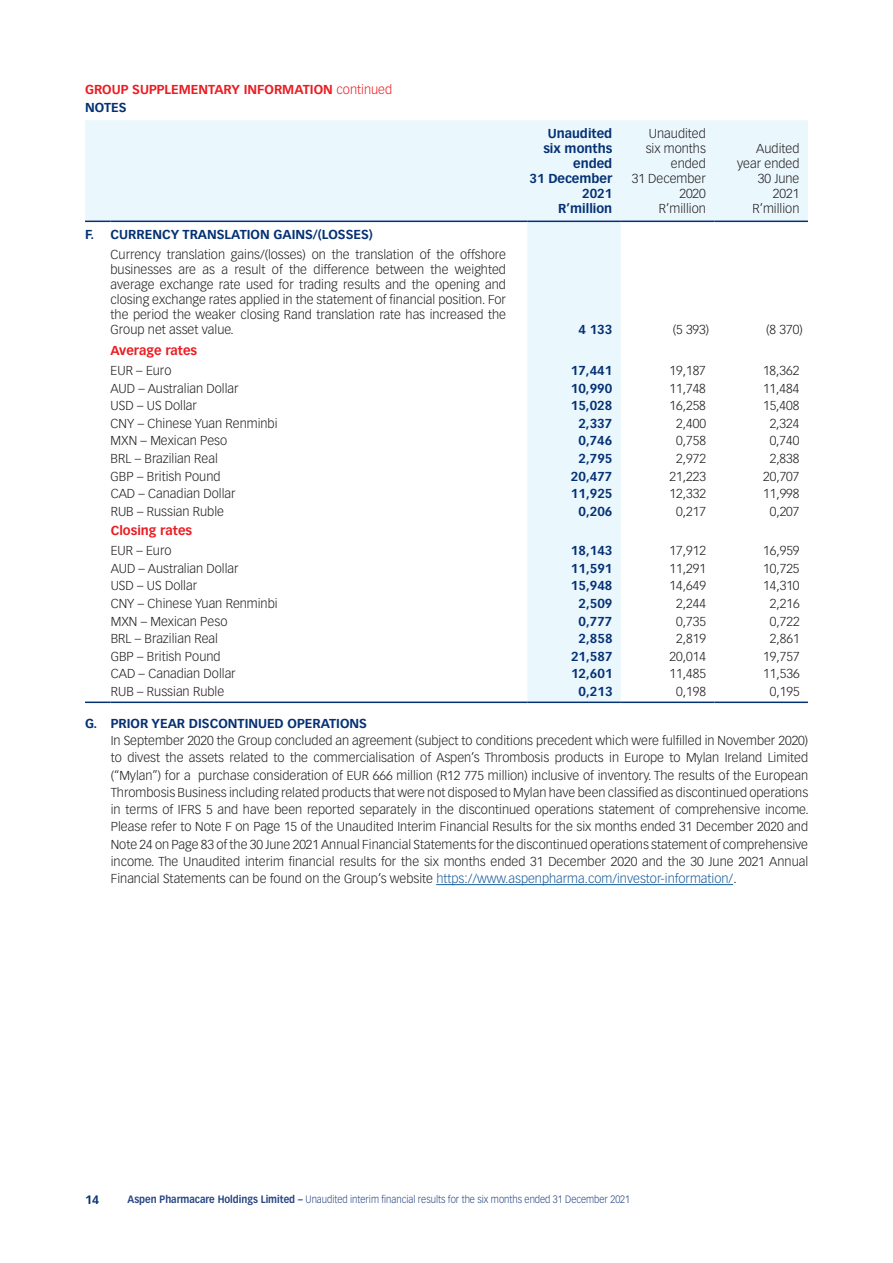
<style>
.page{position:relative;width:893px;height:1263px;background:#fff}
.page>*{position:absolute;margin:0;border:0;box-sizing:border-box;transform-origin:0 0}
.t1{font:300 12.75px/15px "Vectora LT Std";color:#231f20;text-align:right}
.t2{font:700 12.75px/15px "Vectora LT Std";color:#043174;text-align:right}
.t3{font:700 12.75px/17.5px "Vectora LT Std";color:#eb1c22}
.t4{font:700 12px "Vectora LT Std";color:#043174}
.t5{font:300 10.5px "Vectora LT Std";color:#274582;scale:.9 1}
.s1{font-weight:300}
.s2{color:#043174}
.s3{color:#175d9e}
.s4{font-weight:700}
</style>
<div class="page">
<hr style="left:436px;top:884px;width:297px;height:1px;background:#175d9e">
<svg style="left:85px;top:120px;width:723px;height:581px"></svg>
<svg style="left:85px;top:221px;width:26px;height:1px"></svg>
<hr style="left:111px;top:221px;width:416px;height:1px;background:#043174">
<hr style="left:527px;top:221px;width:94px;height:1px;background:#043174">
<hr style="left:621px;top:221px;width:93px;height:1px;background:#043174">
<hr style="left:714px;top:221px;width:94px;height:1px;background:#043174">
<hr style="left:85px;top:701px;width:26px;height:2px;background:#043174">
<hr style="left:111px;top:701px;width:416px;height:2px;background:#043174">
<hr style="left:527px;top:701px;width:94px;height:2px;background:#043174">
<hr style="left:621px;top:701px;width:93px;height:2px;background:#043174">
<hr style="left:714px;top:701px;width:94px;height:2px;background:#043174">
<p class="t3" style="left:85px;top:81px;width:309px">GROUP SUPPLEMENTARY INFORMATION <span class="s1">continued<br></span><span class="s2">NOTES</span></p>
<p class="t2" style="left:85px;top:227px;width:289px">F. CURRENCY TRANSLATION GAINS/(LOSSES)</p>
<p class="t1" style="left:111px;top:247px;width:397px;text-align:justify">Currency translation gains/(losses) on the translation of the offshore businesses are as a result of the difference between the weighted average exchange rate used for trading results and the opening and closing exchange rates applied in the statement of financial position. For the period the weaker closing Rand translation rate has increased the Group net asset value.</p>
<p class="t2" style="left:529px;top:126px;width:84px">Unaudited six months ended<br>31 December<br>2021<br>R’million</p>
<p class="t1" style="left:632px;top:126px;width:76px">Unaudited six months ended<br>31 December<br>2020<br>R’million</p>
<p class="t1" style="left:737px;top:141px;width:64px">Audited year ended<br>30 June<br>2021<br>R’million</p>
<p class="t2" style="left:578px;top:321px;width:35px">4 133</p>
<p class="t1" style="left:673px;top:322px;width:38px">(5 393)</p>
<p class="t1" style="left:766px;top:322px;width:38px">(8 370)</p>
<p class="t3" style="left:111px;top:342px;width:88px">Average rates</p>
<p class="t1" style="left:111px;top:363px;width:62px">EUR – Euro</p>
<p class="t2" style="left:571px;top:363px;width:43px">17,441</p>
<p class="t1" style="left:669px;top:363px;width:38px">19,187</p>
<p class="t1" style="left:763px;top:363px;width:38px">18,362</p>
<p class="t1" style="left:111px;top:381px;width:130px">AUD – Australian Dollar</p>
<p class="t2" style="left:571px;top:381px;width:43px">10,990</p>
<p class="t1" style="left:669px;top:381px;width:38px">11,748</p>
<p class="t1" style="left:763px;top:381px;width:38px">11,484</p>
<p class="t1" style="left:111px;top:398px;width:88px">USD – US Dollar</p>
<p class="t2" style="left:571px;top:398px;width:43px">15,028</p>
<p class="t1" style="left:669px;top:398px;width:38px">16,258</p>
<p class="t1" style="left:763px;top:398px;width:38px">15,408</p>
<p class="t1" style="left:111px;top:416px;width:168px">CNY – Chinese Yuan Renminbi</p>
<p class="t2" style="left:578px;top:416px;width:35px">2,337</p>
<p class="t1" style="left:676px;top:416px;width:31px">2,400</p>
<p class="t1" style="left:770px;top:416px;width:31px">2,324</p>
<p class="t1" style="left:111px;top:433px;width:118px">MXN – Mexican Peso</p>
<p class="t2" style="left:578px;top:433px;width:35px">0,746</p>
<p class="t1" style="left:676px;top:433px;width:31px">0,758</p>
<p class="t1" style="left:770px;top:433px;width:31px">0,740</p>
<p class="t1" style="left:111px;top:451px;width:109px">BRL – Brazilian Real</p>
<p class="t2" style="left:578px;top:451px;width:35px">2,795</p>
<p class="t1" style="left:676px;top:451px;width:31px">2,972</p>
<p class="t1" style="left:770px;top:451px;width:31px">2,838</p>
<p class="t1" style="left:111px;top:469px;width:111px">GBP – British Pound</p>
<p class="t2" style="left:571px;top:468px;width:43px">20,477</p>
<p class="t1" style="left:669px;top:469px;width:38px">21,223</p>
<p class="t1" style="left:763px;top:469px;width:38px">20,707</p>
<p class="t1" style="left:111px;top:486px;width:126px">CAD – Canadian Dollar</p>
<p class="t2" style="left:571px;top:486px;width:43px">11,925</p>
<p class="t1" style="left:669px;top:486px;width:38px">12,332</p>
<p class="t1" style="left:763px;top:486px;width:38px">11,998</p>
<p class="t1" style="left:111px;top:504px;width:115px">RUB – Russian Ruble</p>
<p class="t2" style="left:578px;top:504px;width:35px">0,206</p>
<p class="t1" style="left:676px;top:504px;width:31px">0,217</p>
<p class="t1" style="left:770px;top:504px;width:31px">0,207</p>
<p class="t3" style="left:111px;top:522px;width:83px">Closing rates</p>
<p class="t1" style="left:111px;top:543px;width:62px">EUR – Euro</p>
<p class="t2" style="left:571px;top:543px;width:43px">18,143</p>
<p class="t1" style="left:670px;top:543px;width:38px">17,912</p>
<p class="t1" style="left:763px;top:543px;width:38px">16,959</p>
<p class="t1" style="left:111px;top:561px;width:130px">AUD – Australian Dollar</p>
<p class="t2" style="left:571px;top:561px;width:43px">11,591</p>
<p class="t1" style="left:670px;top:561px;width:38px">11,291</p>
<p class="t1" style="left:763px;top:561px;width:38px">10,725</p>
<p class="t1" style="left:111px;top:578px;width:88px">USD – US Dollar</p>
<p class="t2" style="left:571px;top:578px;width:43px">15,948</p>
<p class="t1" style="left:670px;top:578px;width:38px">14,649</p>
<p class="t1" style="left:763px;top:578px;width:38px">14,310</p>
<p class="t1" style="left:111px;top:596px;width:168px">CNY – Chinese Yuan Renminbi</p>
<p class="t2" style="left:579px;top:596px;width:35px">2,509</p>
<p class="t1" style="left:676px;top:596px;width:31px">2,244</p>
<p class="t1" style="left:770px;top:596px;width:31px">2,216</p>
<p class="t1" style="left:111px;top:614px;width:118px">MXN – Mexican Peso</p>
<p class="t2" style="left:579px;top:613px;width:35px">0,777</p>
<p class="t1" style="left:676px;top:614px;width:31px">0,735</p>
<p class="t1" style="left:770px;top:614px;width:31px">0,722</p>
<p class="t1" style="left:111px;top:631px;width:109px">BRL – Brazilian Real</p>
<p class="t2" style="left:579px;top:631px;width:35px">2,858</p>
<p class="t1" style="left:676px;top:631px;width:31px">2,819</p>
<p class="t1" style="left:770px;top:631px;width:31px">2,861</p>
<p class="t1" style="left:111px;top:649px;width:111px">GBP – British Pound</p>
<p class="t2" style="left:571px;top:649px;width:43px">21,587</p>
<p class="t1" style="left:670px;top:649px;width:38px">20,014</p>
<p class="t1" style="left:763px;top:649px;width:38px">19,757</p>
<p class="t1" style="left:111px;top:666px;width:126px">CAD – Canadian Dollar</p>
<p class="t2" style="left:571px;top:666px;width:43px">12,601</p>
<p class="t1" style="left:670px;top:666px;width:38px">11,485</p>
<p class="t1" style="left:763px;top:666px;width:38px">11,536</p>
<p class="t1" style="left:111px;top:684px;width:115px">RUB – Russian Ruble</p>
<p class="t2" style="left:579px;top:684px;width:35px">0,213</p>
<p class="t1" style="left:676px;top:684px;width:31px">0,198</p>
<p class="t1" style="left:770px;top:684px;width:31px">0,195</p>
<p class="t2" style="left:85px;top:716px;width:283px">G. PRIOR YEAR DISCONTINUED OPERATIONS</p>
<p class="t1" style="left:111px;top:732px;width:699px;line-height:17.2px;text-align:justify">In September 2020 the Group concluded an agreement (subject to conditions precedent which were fulfilled in November 2020) to divest the assets related to the commercialisation of Aspen’s Thrombosis products in Europe to Mylan Ireland Limited (“Mylan”) for a purchase consideration of EUR 666 million (R12 775 million) inclusive of inventory. The results of the European Thrombosis Business including related products that were not disposed to Mylan have been classified as discontinued operations in terms of IFRS 5 and have been reported separately in the discontinued operations statement of comprehensive income.<br>Please refer to Note F on Page 15 of the Unaudited Interim Financial Results for the six months ended 31 December 2020 and Note 24 on Page 83 of the 30 June 2021 Annual Financial Statements for the discontinued operations statement of comprehensive income. The Unaudited interim financial results for the six months ended 31 December 2020 and the 30 June 2021 Annual Financial Statements can be found on the Group’s website <span class="s3">https://www.aspenpharma.com/investor-information/</span>.</p>
<p class="t4" style="left:85px;top:1193px;width:16px">14</p>
<p class="t5" style="left:128px;top:1193px;width:560px"><span class="s4">Aspen Pharmacare Holdings Limited –</span> Unaudited interim financial results for the six months ended 31 December 2021</p>
</div>
